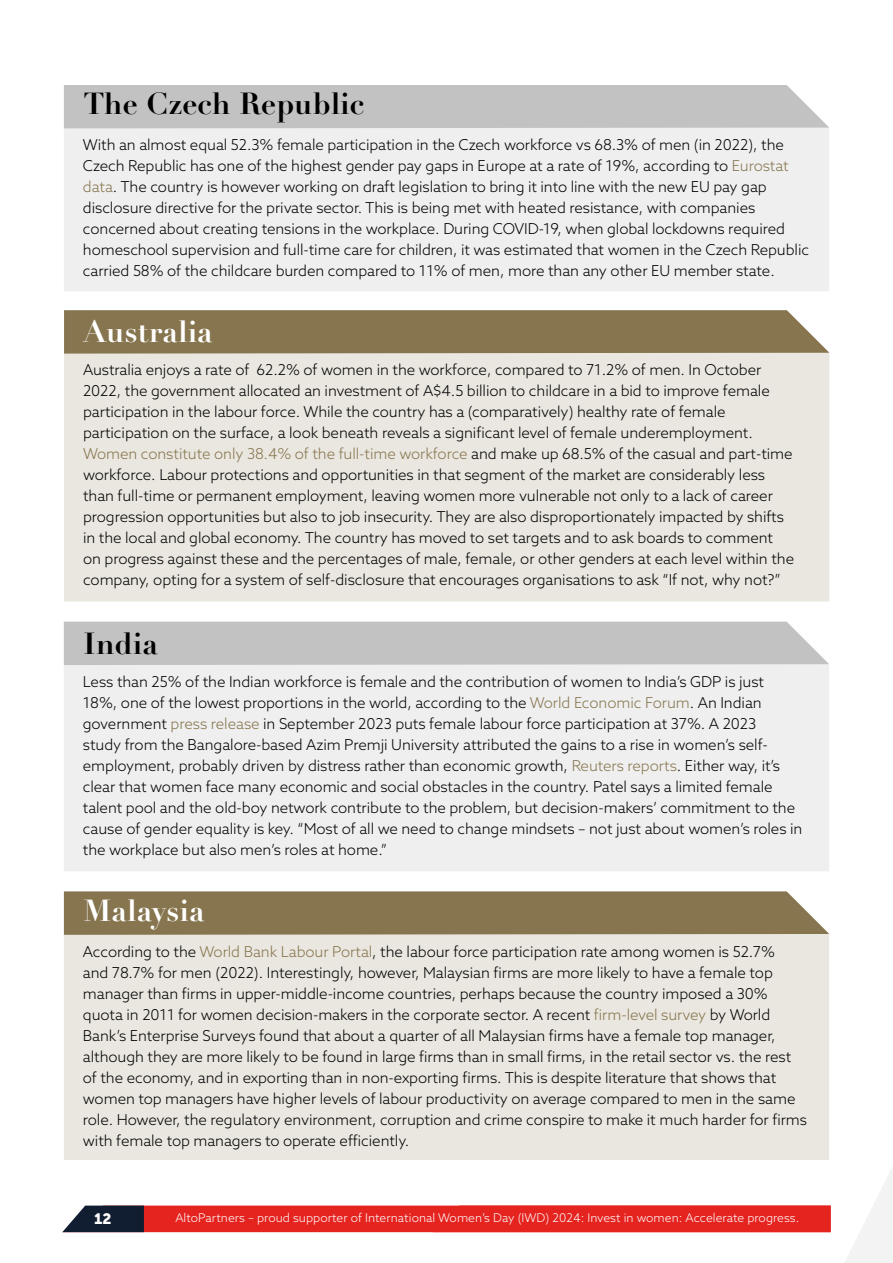
<style>
.page{position:relative;width:893px;height:1263px;background:#fff}
.page>*{position:absolute;margin:0;border:0;box-sizing:border-box;transform-origin:0 0}
.t1{font:700 30px "Didot LT Std";letter-spacing:.005em;color:#000}
.t2{font:700 30px "Didot LT Std";letter-spacing:.005em;color:#fff}
.t3{font:300 15px/21px "Azo Sans";letter-spacing:-.005em;color:#000}
.t4{font:15px "Museo Sans 900";color:#fff}
.t5{font:300 12px "Azo Sans";letter-spacing:.005em;color:#fff}
.s1{color:#86754e}
</style>
<div class="page">
<svg style="left:62px;top:1205px;width:769px;height:27px;background:#d22a28"></svg>
<svg style="left:845px;top:1167px;width:48px;height:96px;fill:#f4f3f3"></svg>
<div style="left:64px;top:128px;width:765px;height:163px;background:#efefef"></div>
<div style="left:64px;top:85px;width:765px;height:43px;background:#c3c2c3"></div>
<div style="left:64px;top:354px;width:765px;height:247px;background:#eae7e0"></div>
<svg style="left:64px;top:310px;width:765px;height:44px;background:#8b7b56"></svg>
<div style="left:64px;top:935px;width:765px;height:225px;background:#eae7e0"></div>
<svg style="left:64px;top:891px;width:765px;height:44px;background:#8b7b56"></svg>
<div style="left:64px;top:665px;width:765px;height:206px;background:#efefef"></div>
<div style="left:64px;top:622px;width:765px;height:43px;background:#c3c2c3"></div>
<h1 class="t1" style="left:83px;top:85px;width:282px">The Czech Republic</h1>
<p class="t3" style="left:83px;top:134px;width:728px">With an almost equal 52.3% female participation in the Czech workforce vs 68.3% of men (in 2022), the Czech Republic has one of the highest gender pay gaps in Europe at a rate of 19%, according to <span class="s1">Eurostat data</span>. The country is however working on draft legislation to bring it into line with the new EU pay gap disclosure directive for the private sector. This is being met with heated resistance, with companies concerned about creating tensions in the workplace. During COVID-19, when global lockdowns required homeschool supervision and full-time care for children, it was estimated that women in the Czech Republic carried 58% of the childcare burden compared to 11% of men, more than any other EU member state.</p>
<h1 class="t2" style="left:84px;top:313px;width:131px">Australia</h1>
<p class="t3" style="left:83px;top:359px;width:713px">Australia enjoys a rate of 62.2% of women in the workforce, compared to 71.2% of men. In October 2022, the government allocated an investment of A$4.5 billion to childcare in a bid to improve female participation in the labour force. While the country has a (comparatively) healthy rate of female participation on the surface, a look beneath reveals a significant level of female underemployment.<br><span class="s1">Women constitute only 38.4% of the full-time workforce</span> and make up 68.5% of the casual and part-time workforce. Labour protections and opportunities in that segment of the market are considerably less than full-time or permanent employment, leaving women more vulnerable not only to a lack of career progression opportunities but also to job insecurity. They are also disproportionately impacted by shifts in the local and global economy. The country has moved to set targets and to ask boards to comment on progress against these and the percentages of male, female, or other genders at each level within the company, opting for a system of self-disclosure that encourages organisations to ask “If not, why not?”</p>
<h1 class="t1" style="left:83px;top:625px;width:76px">India</h1>
<p class="t3" style="left:83px;top:671px;width:721px">Less than 25% of the Indian workforce is female and the contribution of women to India’s GDP is just 18%, one of the lowest proportions in the world, according to the <span class="s1">World Economic Forum</span>. An Indian government <span class="s1">press release</span> in September 2023 puts female labour force participation at 37%. A 2023<br>study from the Bangalore-based Azim Premji University attributed the gains to a rise in women’s self&shy;employment, probably driven by distress rather than economic growth, <span class="s1">Reuters reports</span>. Either way, it’s clear that women face many economic and social obstacles in the country. Patel says a limited female talent pool and the old-boy network contribute to the problem, but decision-makers’ commitment to the cause of gender equality is key. “Most of all we need to change mindsets – not just about women’s roles in the workplace but also men’s roles at home.”</p>
<h1 class="t2" style="left:83px;top:892px;width:123px">Malaysia</h1>
<p class="t3" style="left:83px;top:941px;width:726px">According to the <span class="s1">World Bank Labour Portal</span>, the labour force participation rate among women is 52.7%<br>and 78.7% for men (2022). Interestingly, however, Malaysian firms are more likely to have a female top manager than firms in upper-middle-income countries, perhaps because the country imposed a 30% quota in 2011 for women decision-makers in the corporate sector. A recent <span class="s1">firm-level survey</span> by World Bank’s Enterprise Surveys found that about a quarter of all Malaysian firms have a female top manager, although they are more likely to be found in large firms than in small firms, in the retail sector vs. the rest of the economy, and in exporting than in non-exporting firms. This is despite literature that shows that women top managers have higher levels of labour productivity on average compared to men in the same role. However, the regulatory environment, corruption and crime conspire to make it much harder for firms with female top managers to operate efficiently.</p>
<p class="t4" style="left:94px;top:1210px;width:19px">12</p>
<p class="t5" style="left:175px;top:1210px;width:626px">AltoPartners – proud supporter of International Women’s Day (IWD) 2024: Invest in women: Accelerate progress.</p>
</div>
